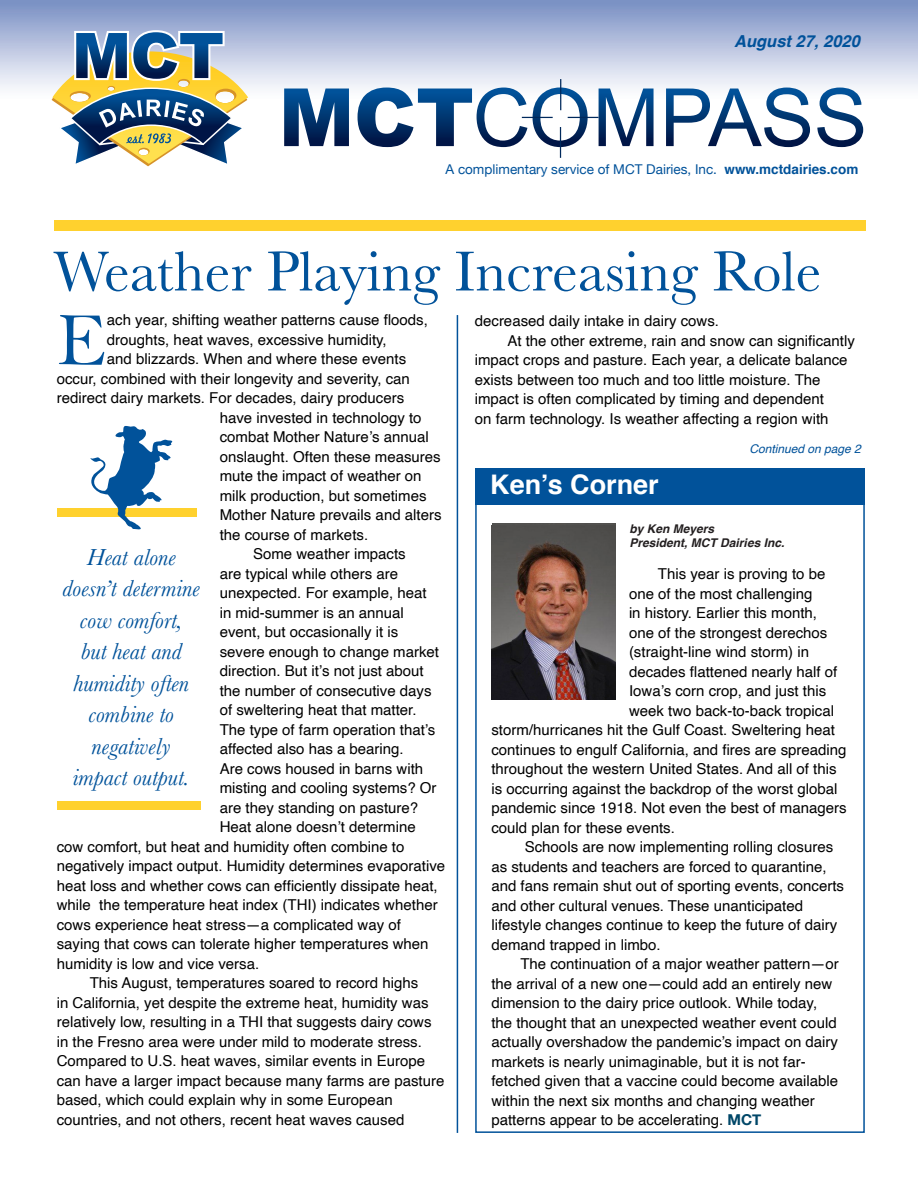
<style>
.page{position:relative;width:918px;height:1188px;background:#fff}
.page>*{position:absolute;margin:0;border:0;box-sizing:border-box;transform-origin:0 0}
.t1{font:76.65px "Bell";color:#01529a}
.t2{font:58.5px "Baskerville";color:#01529a}
.main_body{font:700 27px "Helvetica";color:#fff}
.main_body-2{font:italic 24px/31.5px "Baskerville";color:#01529a;text-align:center}
.t3{font:italic 700 16.5px "Helvetica";color:#01529a}
.t4{font:15px/19.5px "Helvetica";color:#000}
.t5{font:13.5px "Helvetica Neue";color:#01529a}
.t6{font:italic 700 12px "Helvetica";color:#231f20}
.t7{font:italic 12px "Helvetica";color:#01529a}
.s1{font-family:"Helvetica";font-weight:700}
.s2{font-family:"Helvetica Neue";font-weight:700;color:#004768}
</style>
<div class="page">
<div style="left:57px;top:801px;width:143px;height:9px;background:#ffd12e"></div>
<div style="left:476px;top:468px;width:389px;height:36px;background:#01529a"></div>
<div style="left:57px;top:508px;width:139px;height:9px;background:#ffd12e"></div>
<svg style="left:90px;top:426px;width:82px;height:103px"></svg>
<div style="left:0;top:0;width:918px;height:104px;background:linear-gradient(to bottom,#7a90c3,#fff)"></div>
<svg style="left:52px;top:11px;width:196px;height:155px"></svg>
<svg style="left:284px;top:89px;width:65px;height:57px"></svg>
<svg style="left:358px;top:88px;width:169px;height:59px"></svg>
<svg style="left:533px;top:87px;width:55px;height:60px"></svg>
<svg style="left:599px;top:89px;width:55px;height:57px"></svg>
<svg style="left:666px;top:88px;width:144px;height:59px"></svg>
<svg style="left:817px;top:88px;width:46px;height:59px"></svg>
<hr style="left:560px;top:79px;width:1px;height:31px;background:#00295c">
<hr style="left:560px;top:127px;width:1px;height:31px;background:#00295c">
<hr style="left:522px;top:117px;width:31px;height:1px;background:#00295c">
<hr style="left:568px;top:117px;width:31px;height:1px;background:#00295c">
<hr style="left:457px;top:315px;width:1px;height:818px;background:#01529a">
<div style="left:54px;top:220px;width:811px;height:10px;background:#ffd12e"></div>
<img style="left:491px;top:525px;width:124px;height:174px">
<p class="t3" style="left:734px;top:27px;width:127px">August 27, 2020</p>
<p class="t5" style="left:446px;top:160px;width:414px">A complimentary service of MCT Dairies, Inc. <span class="s1">www.mctdairies.com</span></p>
<p class="t2" style="left:54px;top:234px;width:769px">Weather Playing Increasing Role</p>
<p class="t1" style="left:57px;top:294px;width:52px">E</p>
<p class="t4" style="left:107px;top:311px;width:323px">ach year, shifting weather patterns cause floods,</p>
<p class="t4" style="left:107px;top:330px;width:281px">droughts, heat waves, excessive humidity,</p>
<p class="t4" style="left:107px;top:350px;width:301px">and blizzards. When and where these events</p>
<p class="t4" style="left:57px;top:369px;width:355px">occur, combined with their longevity and severity, can</p>
<p class="t4" style="left:57px;top:389px;width:349px">redirect dairy markets. For decades, dairy producers</p>
<p class="t4" style="left:220px;top:408px;width:203px">have invested in technology to</p>
<p class="t4" style="left:220px;top:428px;width:210px">combat Mother Nature’s annual</p>
<p class="t4" style="left:220px;top:447px;width:222px">onslaught. Often these measures</p>
<p class="t4" style="left:220px;top:467px;width:203px">mute the impact of weather on</p>
<p class="t4" style="left:220px;top:486px;width:208px">milk production, but sometimes</p>
<p class="t4" style="left:220px;top:506px;width:223px">Mother Nature prevails and alters</p>
<p class="t4" style="left:220px;top:525px;width:150px">the course of markets.</p>
<p class="t4" style="left:253px;top:545px;width:154px">Some weather impacts</p>
<p class="t4" style="left:220px;top:564px;width:180px">are typical while others are</p>
<p class="t4" style="left:220px;top:584px;width:208px">unexpected. For example, heat</p>
<p class="t4" style="left:220px;top:603px;width:186px">in mid-summer is an annual</p>
<p class="t4" style="left:220px;top:623px;width:180px">event, but occasionally it is</p>
<p class="t4" style="left:220px;top:642px;width:221px">severe enough to change market</p>
<p class="t4" style="left:220px;top:662px;width:206px">direction. But it’s not just about</p>
<p class="t4" style="left:220px;top:681px;width:213px">the number of consecutive days</p>
<p class="t4" style="left:220px;top:701px;width:198px">of sweltering heat that matter.</p>
<p class="t4" style="left:220px;top:720px;width:217px">The type of farm operation that’s</p>
<p class="t4" style="left:220px;top:740px;width:186px">affected also has a bearing.</p>
<p class="t4" style="left:220px;top:759px;width:205px">Are cows housed in barns with</p>
<p class="t4" style="left:220px;top:779px;width:218px">misting and cooling systems? Or</p>
<p class="t4" style="left:220px;top:798px;width:200px">are they standing on pasture?</p>
<p class="t4" style="left:220px;top:818px;width:197px">Heat alone doesn’t determine</p>
<p class="t4" style="left:57px;top:837px;width:349px">cow comfort, but heat and humidity often combine to</p>
<p class="t4" style="left:57px;top:857px;width:390px">negatively impact output. Humidity determines evaporative</p>
<p class="t4" style="left:57px;top:876px;width:383px">heat loss and whether cows can efficiently dissipate heat,</p>
<p class="t4" style="left:57px;top:896px;width:382px">while the temperature heat index (THI) indicates whether</p>
<p class="t4" style="left:57px;top:915px;width:346px">cows experience heat stress—a complicated way of</p>
<p class="t4" style="left:57px;top:935px;width:373px">saying that cows can tolerate higher temperatures when</p>
<p class="t4" style="left:57px;top:954px;width:204px">humidity is low and vice versa.</p>
<p class="t4" style="left:57px;top:974px;width:389px;text-indent:33px">This August, temperatures soared to record highs<br>in California, yet despite the extreme heat, humidity was relatively low, resulting in a THI that suggests dairy cows in the Fresno area were under mild to moderate stress.<br>Compared to U.S. heat waves, similar events in Europe can have a larger impact because many farms are pasture based, which could explain why in some European countries, and not others, recent heat waves caused</p>
<p class="main_body-2" style="left:63px;top:541px;width:139px">Heat alone doesn’t determine cow comfort,<br>but heat and humidity often combine to negatively impact output.</p>
<p class="t4" style="left:475px;top:312px;width:246px">decreased daily intake in dairy cows.</p>
<p class="t4" style="left:475px;top:331px;width:382px;text-indent:33px">At the other extreme, rain and snow can significantly impact crops and pasture. Each year, a delicate balance exists between too much and too little moisture. The impact is often complicated by timing and dependent<br>on farm technology. Is weather affecting a region with</p>
<p class="t7" style="left:750px;top:439px;width:113px">Continued on page 2</p>
<p class="main_body" style="left:490px;top:462px;width:170px">Ken’s Corner</p>
<p class="t6" style="left:630px;top:519px;width:86px">by Ken Meyers</p>
<p class="t6" style="left:630px;top:533px;width:156px">President, MCT Dairies Inc.</p>
<p class="t4" style="left:658px;top:565px;width:169px">This year is proving to be</p>
<p class="t4" style="left:629px;top:584px;width:185px">one of the most challenging</p>
<p class="t4" style="left:629px;top:604px;width:190px">in history. Earlier this month,</p>
<p class="t4" style="left:629px;top:623px;width:200px">one of the strongest derechos</p>
<p class="t4" style="left:629px;top:643px;width:182px">(straight-line wind storm) in</p>
<p class="t4" style="left:629px;top:662px;width:210px">decades flattened nearly half of</p>
<p class="t4" style="left:629px;top:682px;width:199px">Iowa’s corn crop, and just this</p>
<p class="t4" style="left:629px;top:701px;width:207px">week two back-to-back tropical</p>
<p class="t4" style="left:491px;top:721px;width:345px">storm/hurricanes hit the Gulf Coast. Sweltering heat</p>
<p class="t4" style="left:491px;top:740px;width:357px">continues to engulf California, and fires are spreading</p>
<p class="t4" style="left:491px;top:760px;width:347px">throughout the western United States. And all of this</p>
<p class="t4" style="left:491px;top:779px;width:347px">is occurring against the backdrop of the worst global</p>
<p class="t4" style="left:491px;top:799px;width:357px">pandemic since 1918. Not even the best of managers</p>
<p class="t4" style="left:491px;top:818px;width:185px">could plan for these events.</p>
<p class="t4" style="left:491px;top:838px;width:354px;text-indent:33px">Schools are now implementing rolling closures as students and teachers are forced to quarantine, and fans remain shut out of sporting events, concerts and other cultural venues. These unanticipated lifestyle changes continue to keep the future of dairy demand trapped in limbo.</p>
<p class="t4" style="left:491px;top:955px;width:349px;text-indent:29px">The continuation of a major weather pattern—or the arrival of a new one—could add an entirely new dimension to the dairy price outlook. While today, the thought that an unexpected weather event could actually overshadow the pandemic’s impact on dairy markets is nearly unimaginable, but it is not far&shy;fetched given that a vaccine could become available within the next six months and changing weather patterns appear to be accelerating. <span class="s2">MCT</span></p>
</div>
